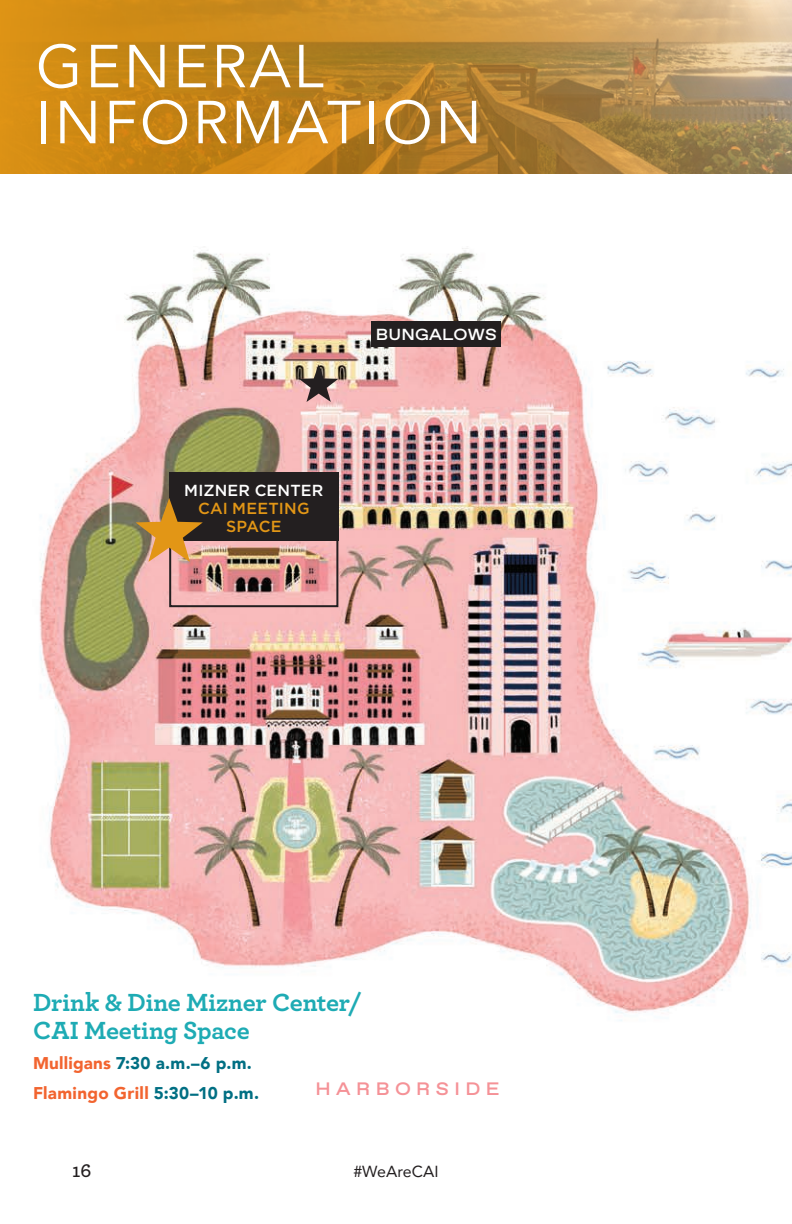
<style>
.page{position:relative;width:792px;height:1224px;background:#fff}
.page>*{position:absolute;margin:0;border:0;box-sizing:border-box;transform-origin:0 0}
.t1{font:60px/56px "Avenir";letter-spacing:.045em;color:#fff}
.CEO_H3_subs{font:700 26px/28px "Archer";letter-spacing:-.01em;color:#1eabb4}
.t2{font:600 20px "Archer";color:#231f20}
.t3{font:500 expanded 18px "Favorit Std";letter-spacing:.3em;color:#f59297}
.CEO_full_schedule_de{font:900 17px "Avenir";letter-spacing:.02em;color:#f2642f}
.CEO_full_schedule_de-2{font:900 17px "Avenir";letter-spacing:.015em;color:#006f83}
.CEO_full_schedule_de-3{font:500 16px/18px "Gotham";letter-spacing:.015em;color:#e29616;text-align:center}
.t4{font:16px "Avenir";color:#231f20}
.t5{font:500 expanded 16px "Favorit Std";letter-spacing:.01em;color:#fff}
.s1{color:#fff}
.s2{color:#f2642f}
.s3{color:#006f83}
</style>
<div class="page">
<img style="left:0;top:0;width:792px;height:174px">
<img style="left:39px;top:248px;width:753px;height:773px">
<div style="left:372px;top:321px;width:129px;height:26px;background:#231f20"></div>
<div style="left:169px;top:473px;width:169px;height:68px;background:#231f20"></div>
<div style="left:169px;top:473px;width:169px;height:134px;border:2px solid #231f20"></div>
<svg style="left:136px;top:498px;width:67px;height:64px"></svg>
<svg style="left:299px;top:364px;width:39px;height:38px"></svg>
<h1 class="t1" style="left:36px;top:40px;width:447px">GENERAL<br>INFORMATION</h1>
<p class="t5" style="left:376px;top:323px;width:122px">BUNGALOWS</p>
<p class="CEO_full_schedule_de-3" style="left:184px;top:481px;width:141px"><span class="s1">MIZNER CENTER<br></span>CAI MEETING<br>SPACE</p>
<p class="CEO_H3_subs" style="left:33px;top:986px;width:330px">Drink &amp; Dine Mizner Center/<br>CAI Meeting Space</p>
<p class="CEO_full_schedule_de-2" style="left:33px;top:1048px;width:220px"><span class="s2">Mulligans</span> 7:30 a.m.–6 p.m.</p>
<p class="CEO_full_schedule_de" style="left:33px;top:1078px;width:228px">Flamingo Grill <span class="s3">5:30–10 p.m.</span></p>
<p class="t3" style="left:316px;top:1076px;width:185px">HARBORSIDE</p>
<p class="t2" style="left:72px;top:1155px;width:21px">16</p>
<p class="t4" style="left:353px;top:1159px;width:87px">#WeAreCAI</p>
</div>
